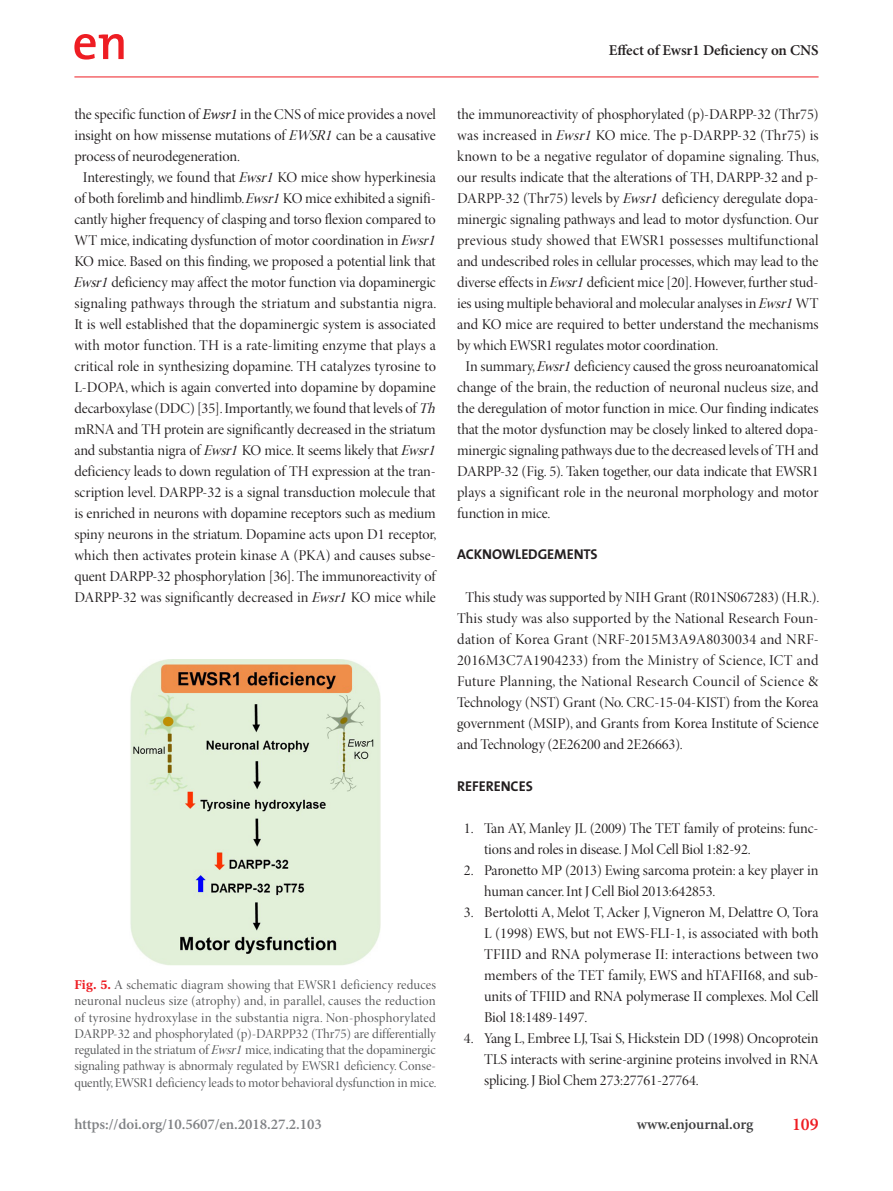
<style>
.page{position:relative;width:893px;height:1191px;background:#fff}
.page>*{position:absolute;margin:0;border:0;box-sizing:border-box;transform-origin:0 0}
.t1{font:600 18px "Minion Pro";color:#ee1d23}
.t2{font:15px/21px "Minion Pro Disp";letter-spacing:-.005em;color:#231f20;text-align:justify}
.t3{font:15px "Minion Pro Disp";letter-spacing:.015em;color:#231f20}
.t4{font:600 15px "Minion Pro";letter-spacing:-.005em;color:#808285}
.t5{font:600 15px "Minion Pro";letter-spacing:-.005em;color:#231f20}
.t6{font:600 15px "Minion Pro";letter-spacing:-.005em;color:#3e3e3f}
.t7{font:700 14.25px "The Mix";letter-spacing:-.005em;color:#231f20}
.t8{font:13.5px/16.2px "Minion Pro Disp";letter-spacing:-.01em;color:#57585a;text-align:justify}
.s1{font-family:"Minion Pro";font-style:italic}
.s2{font-style:italic}
.s3{font-family:"Utopia Std";font-weight:600;color:#ee1d23}
</style>
<div class="page">
<hr style="left:74px;top:77px;width:745px;height:1px;background:#ee1d23">
<svg style="left:74px;top:34px;width:50px;height:26px"></svg>
<img style="left:130px;top:659px;width:251px;height:306px">
<p class="t2" style="left:74px;top:104px;width:363px">the specific function of <span class="s1">Ewsr1</span> in the CNS of mice provides a novel</p>
<p class="t2" style="left:74px;top:125px;width:363px">insight on how missense mutations of <span class="s2">EWSR1</span>can be a causative</p>
<p class="t2" style="left:74px;top:146px;width:167px">process of neurodegeneration.</p>
<p class="t2" style="left:83px;top:167px;width:354px">Interestingly, we found that <span class="s2">Ewsr1</span>KO mice show hyperkinesia</p>
<p class="t2" style="left:74px;top:188px;width:363px">of both forelimb and hindlimb. <span class="s2">Ewsr1</span>KO mice exhibited a signifi-</p>
<p class="t2" style="left:74px;top:209px;width:363px">cantly higher frequency of clasping and torso flexion compared to</p>
<p class="t2" style="left:74px;top:230px;width:367px">WT mice, indicating dysfunction of motor coordination in <span class="s2">Ewsr1</span></p>
<p class="t2" style="left:74px;top:251px;width:363px">KO mice. Based on this finding, we proposed a potential link that</p>
<p class="t2" style="left:73px;top:272px;width:364px"><span class="s2">Ewsr1</span>deficiency may affect the motor function via dopaminergic</p>
<p class="t3" style="left:74px;top:294px;width:364px">signaling pathways through the striatum and substantia nigra.</p>
<p class="t2" style="left:74px;top:314px;width:363px">It is well established that the dopaminergic system is associated</p>
<p class="t2" style="left:74px;top:335px;width:363px">with motor function. TH is a rate-limiting enzyme that plays a</p>
<p class="t2" style="left:74px;top:356px;width:363px">critical role in synthesizing dopamine. TH catalyzes tyrosine to</p>
<p class="t2" style="left:74px;top:377px;width:363px">L-DOPA, which is again converted into dopamine by dopamine</p>
<p class="t2" style="left:74px;top:398px;width:367px">decarboxylase (DDC) [35]. Importantly, we found that levels of <span class="s2">Th</span></p>
<p class="t2" style="left:74px;top:419px;width:363px">mRNA and TH protein are significantly decreased in the striatum</p>
<p class="t2" style="left:74px;top:440px;width:367px">and substantia nigra of <span class="s2">Ewsr1</span>KO mice. It seems likely that <span class="s2">Ewsr1</span></p>
<p class="t2" style="left:74px;top:461px;width:363px">deficiency leads to down regulation of TH expression at the tran-</p>
<p class="t2" style="left:74px;top:482px;width:363px">scription level. DARPP-32 is a signal transduction molecule that</p>
<p class="t2" style="left:74px;top:503px;width:363px">is enriched in neurons with dopamine receptors such as medium</p>
<p class="t2" style="left:74px;top:524px;width:364px">spiny neurons in the striatum. Dopamine acts upon D1 receptor,</p>
<p class="t2" style="left:74px;top:545px;width:363px">which then activates protein kinase A (PKA) and causes subse-</p>
<p class="t2" style="left:74px;top:566px;width:363px">quent DARPP-32 phosphorylation [36]. The immunoreactivity of</p>
<p class="t2" style="left:74px;top:587px;width:363px">DARPP-32 was significantly decreased in <span class="s2">Ewsr1</span>KO mice while</p>
<p class="t8" style="left:74px;top:977px;width:364px"><span class="s3">Fig. 5.</span> A schematic diagram showing that EWSR1 deficiency reduces neuronal nucleus size (atrophy) and, in parallel, causes the reduction of tyrosine hydroxylase in the substantia nigra. Non-phosphorylated DARPP-32 and phosphorylated (p)-DARPP32 (Thr75) are differentially regulated in the striatum of <span class="s2">Ewsr1</span> mice, indicating that the dopaminergic signaling pathway is abnormaly regulated by EWSR1 deficiency. Conse&shy;quently, EWSR1 deficiency leads to motor behavioral dysfunction in mice.</p>
<p class="t5" style="left:609px;top:40px;width:211px">Effect of Ewsr1 Deficiency on CNS</p>
<p class="t2" style="left:457px;top:104px;width:363px">the immunoreactivity of phosphorylated (p)-DARPP-32 (Thr75)</p>
<p class="t3" style="left:457px;top:126px;width:363px">was increased in <span class="s2">Ewsr1</span>KO mice. The p-DARPP-32 (Thr75) is</p>
<p class="t2" style="left:457px;top:146px;width:364px">known to be a negative regulator of dopamine signaling. Thus,</p>
<p class="t2" style="left:457px;top:167px;width:363px">our results indicate that the alterations of TH, DARPP-32 and p-</p>
<p class="t2" style="left:457px;top:188px;width:363px">DARPP-32 (Thr75) levels by <span class="s2">Ewsr1</span>deficiency deregulate dopa-</p>
<p class="t2" style="left:457px;top:209px;width:363px">minergic signaling pathways and lead to motor dysfunction. Our</p>
<p class="t3" style="left:457px;top:231px;width:363px">previous study showed that EWSR1 possesses multifunctional</p>
<p class="t2" style="left:457px;top:251px;width:363px">and undescribed roles in cellular processes, which may lead to the</p>
<p class="t2" style="left:457px;top:272px;width:363px">diverse effects in <span class="s2">Ewsr1</span>deficient mice [20]. However, further stud-</p>
<p class="t2" style="left:457px;top:293px;width:363px">ies using multiple behavioral and molecular analyses in <span class="s2">Ewsr1</span>WT</p>
<p class="t2" style="left:457px;top:314px;width:363px">and KO mice are required to better understand the mechanisms</p>
<p class="t2" style="left:457px;top:335px;width:263px">by which EWSR1 regulates motor coordination.</p>
<p class="t2" style="left:466px;top:356px;width:354px">In summary, <span class="s2">Ewsr1</span>deficiency caused the gross neuroanatomical</p>
<p class="t2" style="left:457px;top:377px;width:363px">change of the brain, the reduction of neuronal nucleus size, and</p>
<p class="t2" style="left:457px;top:398px;width:363px">the deregulation of motor function in mice. Our finding indicates</p>
<p class="t2" style="left:457px;top:419px;width:363px">that the motor dysfunction may be closely linked to altered dopa-</p>
<p class="t2" style="left:457px;top:440px;width:363px">minergic signaling pathways due to the decreased levels of TH and</p>
<p class="t2" style="left:457px;top:461px;width:363px">DARPP-32 (Fig. 5). Taken together, our data indicate that EWSR1</p>
<p class="t2" style="left:457px;top:482px;width:363px">plays a significant role in the neuronal morphology and motor</p>
<p class="t2" style="left:457px;top:503px;width:95px">function in mice.</p>
<p class="t7" style="left:457px;top:542px;width:142px">ACKNOWLEDGEMENTS</p>
<p class="t2" style="left:457px;top:587px;width:364px;text-indent:9px">This study was supported by NIH Grant (R01NS067283) (H.R.).<br>This study was also supported by the National Research Foun&shy;dation of Korea Grant (NRF-2015M3A9A8030034 and NRF-2016M3C7A1904233) from the Ministry of Science, ICT and Future Planning, the National Research Council of Science &amp; Technology (NST) Grant (No. CRC-15-04-KIST) from the Korea government (MSIP), and Grants from Korea Institute of Science and Technology (2E26200 and 2E26663).</p>
<p class="t7" style="left:457px;top:773px;width:77px">REFERENCES</p>
<p class="t2" style="left:484px;top:818px;width:336px;text-indent:-20px">1. Tan AY, Manley JL (2009) The TET family of proteins: func&shy;tions and roles in disease. J Mol Cell Biol 1:82-92.</p>
<p class="t2" style="left:484px;top:860px;width:336px;text-indent:-20px">2. Paronetto MP (2013) Ewing sarcoma protein: a key player in human cancer. Int J Cell Biol 2013:642853.</p>
<p class="t2" style="left:484px;top:902px;width:336px;text-indent:-20px">3. Bertolotti A, Melot T, Acker J, Vigneron M, Delattre O, Tora L (1998) EWS, but not EWS-FLI-1, is associated with both TFIID and RNA polymerase II: interactions between two members of the TET family, EWS and hTAFII68, and sub&shy;units of TFIID and RNA polymerase II complexes. Mol Cell Biol 18:1489-1497.</p>
<p class="t2" style="left:484px;top:1028px;width:336px;text-indent:-20px">4. Yang L, Embree LJ, Tsai S, Hickstein DD (1998) Oncoprotein TLS interacts with serine-arginine proteins involved in RNA splicing. J Biol Chem 273:27761-27764.</p>
<p class="t4" style="left:74px;top:1114px;width:249px">https://doi.org/10.5607/en.2018.27.2.103</p>
<p class="t6" style="left:637px;top:1114px;width:118px">www.enjournal.org</p>
<p class="t1" style="left:792px;top:1112px;width:28px">109</p>
</div>
